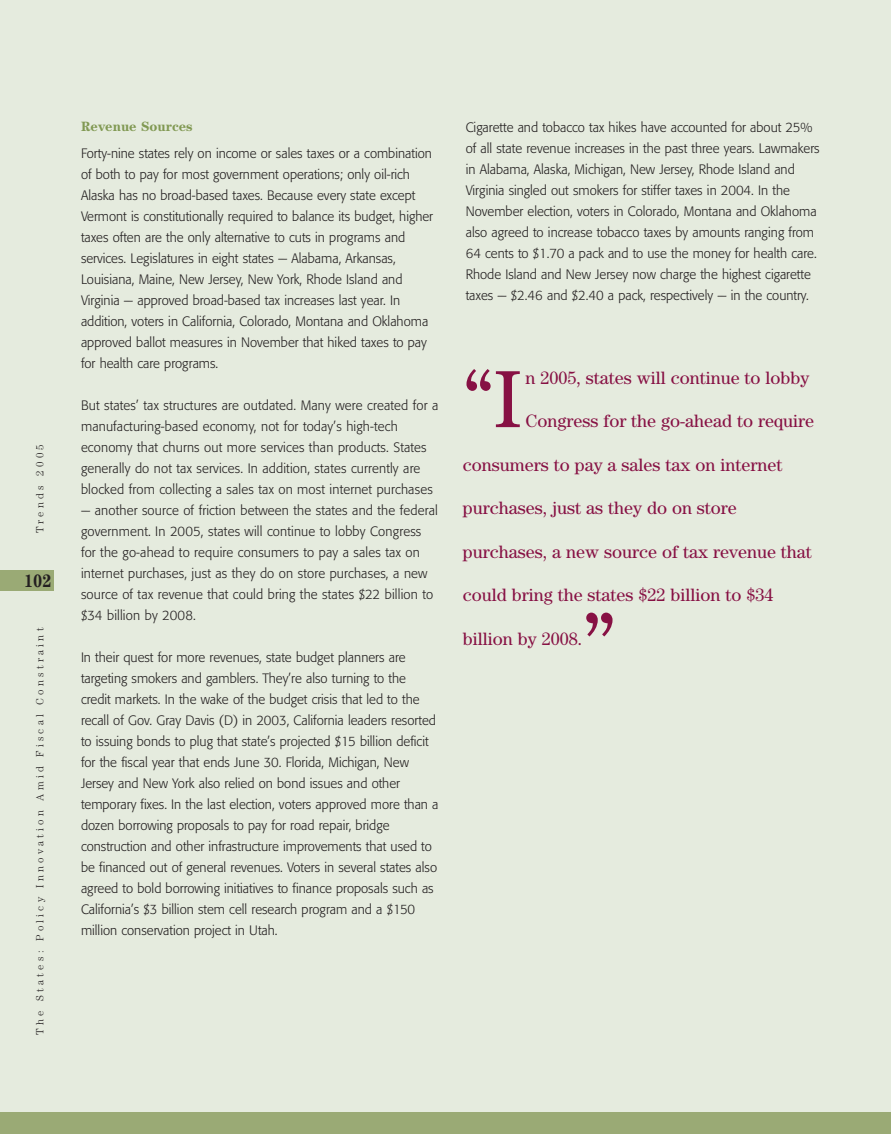
<style>
.page{position:relative;width:891px;height:1134px;background:#e5ebde}
.page>*{position:absolute;margin:0;border:0;box-sizing:border-box;transform-origin:0 0}
.t1{font:88.5px "Century";color:#871144}
.t2{font:81.15px "Century";color:#871144}
.t3{font:18px "Century";color:#871144}
.t4{font:700 condensed 18px "Century";color:#231f20}
.t5{font:300 13.5px/21px "Formata";color:#231f20}
.t6{font:700 13.5px "Century";color:#819953}
.t7{font:300 10.5px "Century";letter-spacing:.31em;color:#231f20}
</style>
<div class="page">
<div style="left:0;top:1112px;width:891px;height:22px;background:#9aaa75"></div>
<div style="left:0;top:570px;width:54px;height:21px;background:#9aaa75"></div>
<p class="t7" style="left:36px;top:533px;width:90px;rotate:-90deg">Trends 2005</p>
<h3 class="t4" style="left:24px;top:574px;width:29px">102</h3>
<p class="t7" style="left:36px;top:1035px;width:409px;rotate:-90deg">The States: Policy Innovation Amid Fiscal Constraint</p>
<p class="t6" style="left:81px;top:121px;width:113px">Revenue Sources</p>
<p class="t5" style="left:81px;top:144px;width:354px">Forty-nine states rely on income or sales taxes or a combination of both to pay for most government operations; only oil-rich Alaska has no broad-based taxes. Because every state except Vermont is constitutionally required to balance its budget, higher taxes often are the only alternative to cuts in programs and services. Legislatures in eight states — Alabama, Arkansas, Louisiana, Maine, New Jersey, New York, Rhode Island and Virginia — approved broad-based tax increases last year. In addition, voters in California, Colorado, Montana and Oklahoma approved ballot measures in November that hiked taxes to pay for health care programs.</p>
<p class="t5" style="left:81px;top:396px;width:359px">But states’ tax structures are outdated. Many were created for a manufacturing-based economy, not for today’s high-tech economy that churns out more services than products. States generally do not tax services. In addition, states currently are blocked from collecting a sales tax on most internet purchases</p>
<p class="t5" style="left:81px;top:501px;width:358px">— another source of friction between the states and the federal government. In 2005, states will continue to lobby Congress for the go-ahead to require consumers to pay a sales tax on internet purchases, just as they do on store purchases, a new source of tax revenue that could bring the states $22 billion to $34 billion by 2008.</p>
<p class="t5" style="left:81px;top:647px;width:359px">In their quest for more revenues, state budget planners are targeting smokers and gamblers. They’re also turning to the credit markets. In the wake of the budget crisis that led to the recall of Gov. Gray Davis (D) in 2003, California leaders resorted to issuing bonds to plug that state’s projected $15 billion deficit for the fiscal year that ends June 30. Florida, Michigan, New Jersey and New York also relied on bond issues and other temporary fixes. In the last election, voters approved more than a dozen borrowing proposals to pay for road repair, bridge construction and other infrastructure improvements that used to be financed out of general revenues. Voters in several states also agreed to bold borrowing initiatives to finance proposals such as California’s $3 billion stem cell research program and a $150 million conservation project in Utah.</p>
<p class="t5" style="left:466px;top:118px;width:355px">Cigarette and tobacco tax hikes have accounted for about 25% of all state revenue increases in the past three years. Lawmakers in Alabama, Alaska, Michigan, New Jersey, Rhode Island and Virginia singled out smokers for stiffer taxes in 2004. In the November election, voters in Colorado, Montana and Oklahoma also agreed to increase tobacco taxes by amounts ranging from 64 cents to $1.70 a pack and to use the money for health care.<br>Rhode Island and New Jersey now charge the highest cigarette taxes — $2.46 and $2.40 a pack, respectively — in the country.</p>
<h2 class="t2" style="left:463px;top:371px;width:60px">“I</h2>
<h3 class="t3" style="left:525px;top:371px;width:286px">n 2005, states will continue to lobby</h3>
<h3 class="t3" style="left:525px;top:415px;width:290px">Congress for the go-ahead to require</h3>
<h3 class="t3" style="left:463px;top:458px;width:321px">consumers to pay a sales tax on internet</h3>
<h3 class="t3" style="left:463px;top:502px;width:276px">purchases, just as they do on store</h3>
<h3 class="t3" style="left:463px;top:545px;width:351px">purchases, a new source of tax revenue that</h3>
<h3 class="t3" style="left:463px;top:589px;width:312px">could bring the states $22 billion to $34</h3>
<h3 class="t3" style="left:463px;top:632px;width:121px">billion by 2008.</h3>
<h1 class="t1" style="left:582px;top:615px;width:36px">”</h1>
</div>
